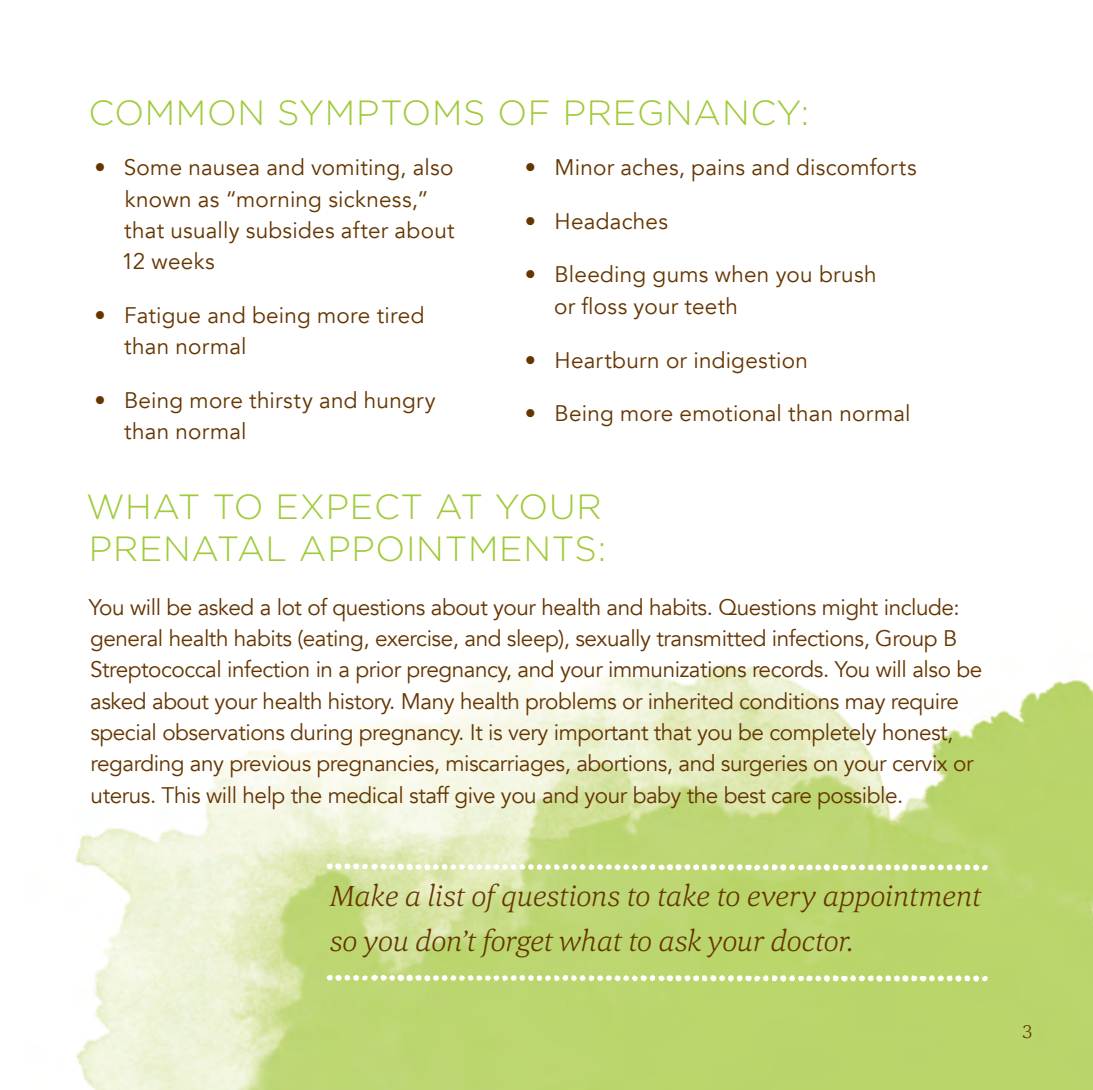
<style>
.page{position:relative;width:1093px;height:1090px;background:#fff}
.page>*{position:absolute;margin:0;border:0;box-sizing:border-box;transform-origin:0 0}
.Copy_Headers{font:300 35px/42px "Gotham";letter-spacing:.02em;color:#9fcb3a}
.Callouts{font:italic 300 30px/45px "Corda";letter-spacing:-.02em;color:#653500}
.Copy{font:22.5px/31.2px "Avenir";letter-spacing:-.02em;color:#653500}
.Copy-2{font:22.5px/31.2px "Avenir";letter-spacing:.01em;color:#653500}
.t1{font:300 20px "Corda";color:#653500}
</style>
<div class="page">
<img style="left:75px;top:664px;width:1017px;height:425px">
<img style="left:357px;top:858px;width:543px;height:14px">
<img style="left:900px;top:858px;width:92px;height:14px">
<img style="left:326px;top:858px;width:47px;height:13px">
<img style="left:357px;top:969px;width:543px;height:14px">
<img style="left:900px;top:969px;width:92px;height:14px">
<img style="left:326px;top:968px;width:47px;height:14px">
<p class="Copy_Headers" style="left:88px;top:91px;width:722px">COMMON SYMPTOMS OF PREGNANCY:</p>
<p class="Copy-2" style="left:121px;top:152px;width:334px;text-indent:-27px">• Some nausea and vomiting, also known as “morning sickness,” that usually subsides after about<br>12 weeks</p>
<p class="Copy-2" style="left:124px;top:300px;width:301px;text-indent:-30px">• Fatigue and being more tired than normal</p>
<p class="Copy-2" style="left:124px;top:385px;width:313px;text-indent:-30px">• Being more thirsty and hungry than normal</p>
<p class="Copy-2" style="left:524px;top:152px;width:393px">• Minor aches, pains and discomforts</p>
<p class="Copy-2" style="left:524px;top:206px;width:145px">• Headaches</p>
<p class="Copy-2" style="left:554px;top:259px;width:324px;text-indent:-29px">• Bleeding gums when you brush or floss your teeth</p>
<p class="Copy-2" style="left:524px;top:344px;width:284px">• Heartburn or indigestion</p>
<p class="Copy-2" style="left:524px;top:398px;width:387px">• Being more emotional than normal</p>
<p class="Copy_Headers" style="left:86px;top:484px;width:521px">WHAT TO EXPECT AT YOUR<br>PRENATAL APPOINTMENTS:</p>
<p class="Copy" style="left:89px;top:592px;width:894px">You will be asked a lot of questions about your health and habits. Questions might include: general health habits (eating, exercise, and sleep), sexually transmitted infections, Group B Streptococcal infection in a prior pregnancy, and your immunizations records. You will also be asked about your health history. Many health problems or inherited conditions may require special observations during pregnancy. It is very important that you be completely honest, regarding any previous pregnancies, miscarriages, abortions, and surgeries on your cervix or uterus. This will help the medical staff give you and your baby the best care possible.</p>
<p class="Callouts" style="left:330px;top:872px;width:653px">Make a list of questions to take to every appointment so you don’t forget what to ask your doctor.</p>
<p class="t1" style="left:1021px;top:1018px;width:12px">3</p>
</div>
